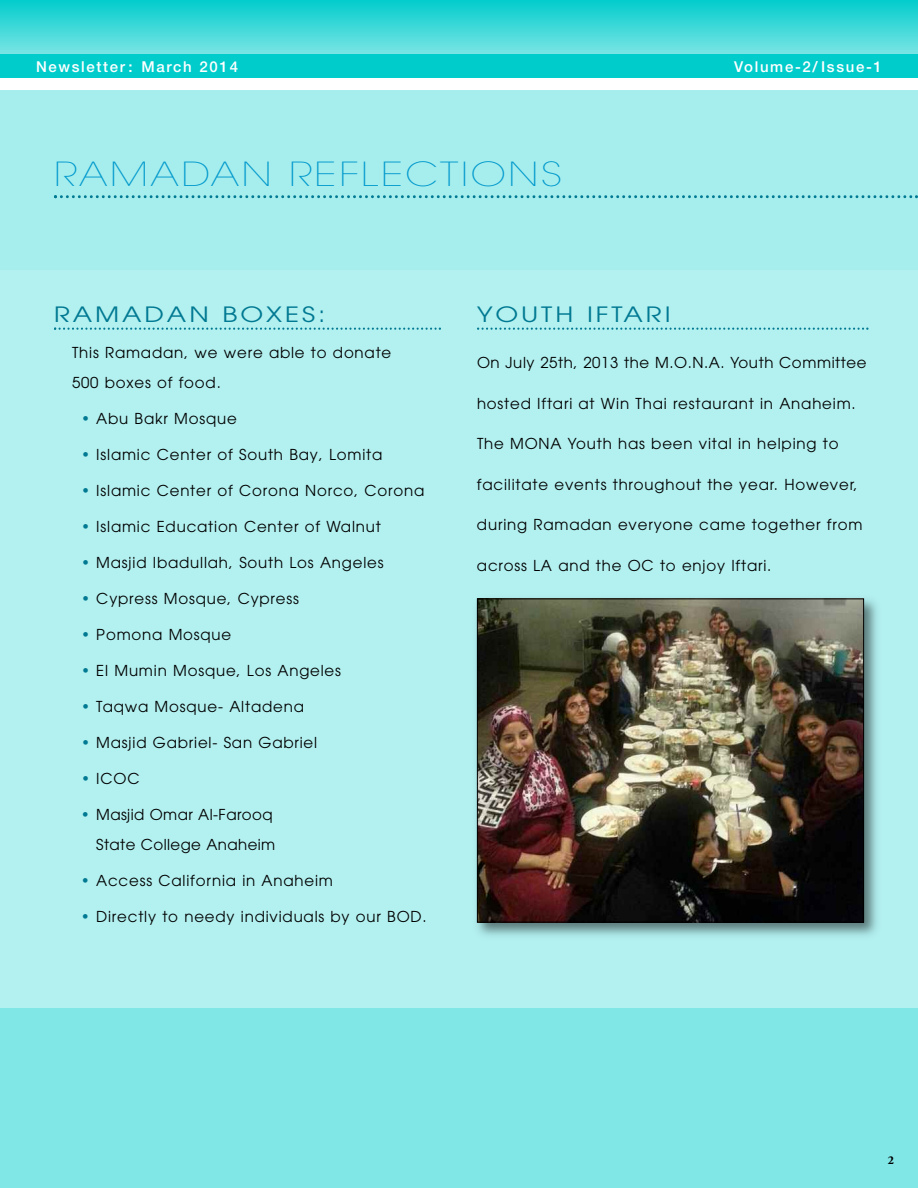
<style>
.page{position:relative;width:918px;height:1188px;background:#fff}
.page>*{position:absolute;margin:0;border:0;box-sizing:border-box;transform-origin:0 0}
.t1{font:200 33px "Avant Garde";letter-spacing:.055em;color:#09c;scale:1.25 1}
.t2{font:21px "Avant Garde";letter-spacing:.11em;color:#007992;scale:1.25 1}
.t3{font:15px/30px "Avant Garde";letter-spacing:.055em;color:#000}
.t4{font:15px/30px "Avant Garde";letter-spacing:.03em;color:#000;text-align:right}
.t5{font:500 15px "Helvetica Neue";letter-spacing:.11em;color:#fff}
.t6{font:700 12px "Adobe Garamond";color:#000}
.s1{color:#007992}
</style>
<div class="page">
<div style="left:0;top:270px;width:918px;height:918px;background:#b3f0f0"></div>
<div style="left:0;top:54px;width:918px;height:24px;background:#0cc"></div>
<div style="left:0;top:90px;width:918px;height:180px;background:#a6eded"></div>
<svg style="left:54px;top:195px;width:864px;height:3px"></svg>
<div style="left:0;top:0;width:918px;height:54px;background:linear-gradient(to bottom,#03cccc,#77e4e4)"></div>
<svg style="left:54px;top:328px;width:387px;height:2px"></svg>
<svg style="left:477px;top:328px;width:391px;height:2px"></svg>
<img style="left:476px;top:598px;width:401px;height:338px">
<img style="left:479px;top:600px;width:383px;height:320px">
<div style="left:477px;top:598px;width:387px;height:324px;border:1px solid #000"></div>
<div style="left:0;top:1008px;width:918px;height:180px;background:#80e6e6"></div>
<p class="t5" style="left:36px;top:61px;width:204px">Newsletter: March 2014</p>
<p class="t5" style="left:734px;top:61px;width:149px">Volume-2/ Issue-1</p>
<h1 class="t1" style="left:54px;top:162px;width:408px">RAMADAN REFLECTIONS</h1>
<h2 class="t2" style="left:54px;top:306px;width:219px">RAMADAN BOXES:</h2>
<p class="t3" style="left:72px;top:338px;width:321px">This Ramadan, we were able to donate<br>500 boxes of food.</p>
<p class="t3" style="left:81px;top:404px;width:157px"><span class="s1">•</span> Abu Bakr Mosque</p>
<p class="t3" style="left:81px;top:440px;width:303px"><span class="s1">•</span> Islamic Center of South Bay, Lomita</p>
<p class="t3" style="left:81px;top:476px;width:345px"><span class="s1">•</span> Islamic Center of Corona Norco, Corona</p>
<p class="t3" style="left:81px;top:512px;width:301px"><span class="s1">•</span> Islamic Education Center of Walnut</p>
<p class="t3" style="left:81px;top:548px;width:304px"><span class="s1">•</span> Masjid Ibadullah, South Los Angeles</p>
<p class="t3" style="left:81px;top:584px;width:220px"><span class="s1">•</span> Cypress Mosque, Cypress</p>
<p class="t3" style="left:81px;top:620px;width:152px"><span class="s1">•</span> Pomona Mosque</p>
<p class="t3" style="left:81px;top:656px;width:262px"><span class="s1">•</span> El Mumin Mosque, Los Angeles</p>
<p class="t3" style="left:81px;top:692px;width:225px"><span class="s1">•</span> Taqwa Mosque- Altadena</p>
<p class="t3" style="left:81px;top:728px;width:238px"><span class="s1">•</span> Masjid Gabriel- San Gabriel</p>
<p class="t3" style="left:81px;top:764px;width:60px"><span class="s1">•</span> ICOC</p>
<p class="t4" style="left:81px;top:800px;width:196px"><span class="s1">•</span> Masjid Omar Al-Farooq<br>State College Anaheim</p>
<p class="t3" style="left:81px;top:866px;width:253px"><span class="s1">•</span> Access California in Anaheim</p>
<p class="t3" style="left:81px;top:902px;width:347px"><span class="s1">•</span> Directly to needy individuals by our BOD.</p>
<h2 class="t2" style="left:477px;top:306px;width:156px">YOUTH IFTARI</h2>
<p class="t3" style="left:477px;top:349px;width:391px">On July 25th, 2013 the M.O.N.A. Youth Committee</p>
<p class="t3" style="left:477px;top:389px;width:380px">hosted Iftari at Win Thai restaurant in Anaheim.</p>
<p class="t3" style="left:477px;top:430px;width:363px">The MONA Youth has been vital in helping to</p>
<p class="t3" style="left:477px;top:470px;width:382px">facilitate events throughout the year. However,</p>
<p class="t3" style="left:477px;top:511px;width:387px">during Ramadan everyone came together from</p>
<p class="t3" style="left:477px;top:551px;width:296px">across LA and the OC to enjoy Iftari.</p>
<p class="t6" style="left:888px;top:1155px;width:8px">2</p>
</div>
